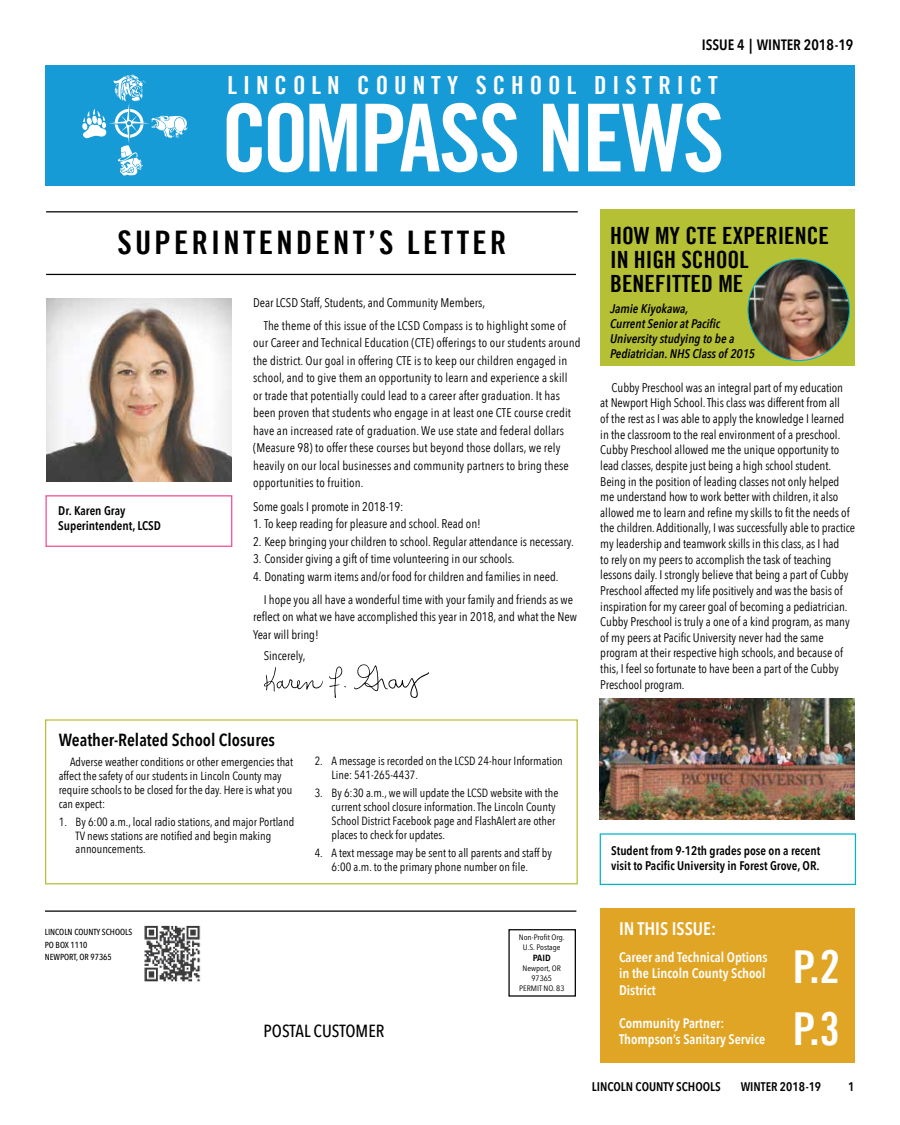
<style>
.page{position:relative;width:900px;height:1125px;background:#fff}
.page>*{position:absolute;margin:0;border:0;box-sizing:border-box;transform-origin:0 0}
.t1{font:93.75px "Trade Gothic LT Bold Cond Twenty";letter-spacing:-.02em;color:#fff}
.t2{font:45.5px "Trade Gothic LT Bold Cond Twenty";color:#fff}
.t3{font:32.5px "Trade Gothic LT Bold Cond Twenty";letter-spacing:.1em;color:#000}
.t4{font:25px "Trade Gothic LT Bold Cond Twenty";letter-spacing:.24em;color:#fff}
.t5{font:23.75px/23.8px "Trade Gothic LT Bold Cond Twenty";color:#000}
.t6{font:600 18.12px "Avenir Next Condensed";color:#fff}
.t7{font:600 17.5px "Avenir Next Condensed";color:#000}
.t8{font:500 17.5px "Avenir Next Condensed";color:#000}
.t9{font:600 15px "Avenir Next Condensed";color:#000}
.t10{font:600 13.75px/16.5px "Avenir Next Condensed";color:#fff}
.t11{font:12.5px/15.6px "Avenir Next Condensed";letter-spacing:-.005em;color:#000}
.t12{font:600 12.5px/15px "Avenir Next Condensed";color:#000}
.t13{font:italic 600 12.5px "Avenir Next Condensed";color:#000}
.t14{font:11.88px "Avenir Next Condensed";color:#000}
.t15{font:600 9px "Avenir Next Condensed";color:#000;scale:1.11 1}
.t16{font:500 8.75px/12.5px "Avenir Next Condensed";color:#000}
.t17{font:7.88px "Avenir Next Condensed";color:#000;scale:1.11 1}
</style>
<div class="page">
<div style="left:601px;top:908px;width:254px;height:154px;background:#e1a525"></div>
<div style="left:600px;top:210px;width:255px;height:156px;background:#b5c035"></div>
<div style="left:600px;top:833px;width:256px;height:52px;border:1px solid #01b5c9"></div>
<hr style="left:46px;top:274px;width:530px;height:1px;background:#000">
<hr style="left:46px;top:211px;width:532px;height:1px;background:#000">
<div style="left:45px;top:495px;width:187px;height:52px;border:1px solid #ef4d90"></div>
<div style="left:508px;top:929px;width:68px;height:68px;border:1px solid #000"></div>
<hr style="left:45px;top:910px;width:531px;height:2px;background:#000">
<div style="left:45px;top:719px;width:533px;height:165px;border:1px solid #b5c035"></div>
<div style="left:45px;top:65px;width:810px;height:120px;background:#179bd7"></div>
<svg style="left:82px;top:75px;width:106px;height:101px"></svg>
<img style="left:46px;top:298px;width:186px;height:184px">
<svg style="left:264px;top:667px;width:59px;height:25px"></svg>
<svg style="left:329px;top:666px;width:17px;height:32px"></svg>
<svg style="left:354px;top:664px;width:75px;height:34px"></svg>
<img style="left:144px;top:925px;width:57px;height:57px">
<img style="left:748px;top:259px;width:101px;height:102px;border-radius:51px">
<img style="left:599px;top:698px;width:256px;height:121px">
<h4 class="t9" style="left:702px;top:32px;width:153px">ISSUE 4 | WINTER 2018-19</h4>
<p class="t4" style="left:227px;top:70px;width:492px">LINCOLN COUNTY SCHOOL DISTRICT</p>
<p class="t1" style="left:221px;top:81px;width:505px">COMPASS NEWS</p>
<h1 class="t3" style="left:117px;top:222px;width:391px">SUPERINTENDENT’S LETTER</h1>
<p class="t12" style="left:58px;top:502px;width:104px">Dr. Karen Gray<br>Superintendent, LCSD</p>
<p class="t11" style="left:253px;top:294px;width:234px">Dear LCSD Staff, Students, and Community Members,</p>
<p class="t11" style="left:253px;top:316px;width:329px;line-height:17.5px;text-indent:11px">The theme of this issue of the LCSD Compass is to highlight some of our Career and Technical Education (CTE) offerings to our students around the district. Our goal in offering CTE is to keep our children engaged in school, and to give them an opportunity to learn and experience a skill<br>or trade that potentially could lead to a career after graduation. It has been proven that students who engage in at least one CTE course credit have an increased rate of graduation. We use state and federal dollars (Measure 98) to offer these courses but beyond those dollars, we rely heavily on our local businesses and community partners to bring these opportunities to fruition.</p>
<p class="t11" style="left:253px;top:498px;width:152px">Some goals I promote in 2018-19:</p>
<p class="t11" style="left:253px;top:515px;width:229px">1. To keep reading for pleasure and school. Read on!</p>
<p class="t11" style="left:253px;top:533px;width:322px">2. Keep bringing your children to school. Regular attendance is necessary.</p>
<p class="t11" style="left:253px;top:550px;width:263px">3. Consider giving a gift of time volunteering in our schools.</p>
<p class="t11" style="left:253px;top:568px;width:307px">4. Donating warm items and/or food for children and families in need.</p>
<p class="t11" style="left:253px;top:590px;width:325px;line-height:17.5px;text-indent:11px">I hope you all have a wonderful time with your family and friends as we reflect on what we have accomplished this year in 2018, and what the New<br>Year will bring!</p>
<p class="t11" style="left:264px;top:648px;width:43px">Sincerely,</p>
<h3 class="t7" style="left:59px;top:725px;width:218px">Weather-Related School Closures</h3>
<p class="t14" style="left:70px;top:752px;width:225px">Adverse weather conditions or other emergencies that</p>
<p class="t14" style="left:315px;top:751px;width:250px">2. A message is recorded on the LCSD 24-hour Information</p>
<p class="t14" style="left:59px;top:766px;width:224px">affect the safety of our students in Lincoln County may</p>
<p class="t14" style="left:332px;top:765px;width:88px">Line: 541-265-4437.</p>
<p class="t14" style="left:59px;top:779px;width:235px">require schools to be closed for the day. Here is what you</p>
<p class="t14" style="left:315px;top:783px;width:245px">3. By 6:30 a.m., we will update the LCSD website with the</p>
<p class="t14" style="left:59px;top:793px;width:48px">can expect:</p>
<p class="t14" style="left:332px;top:797px;width:225px">current school closure information.The Lincoln County</p>
<p class="t14" style="left:59px;top:811px;width:237px">1. By 6:00 a.m., local radio stations, and major Portland</p>
<p class="t14" style="left:332px;top:810px;width:225px">School District Facebook page and FlashAlert are other</p>
<p class="t14" style="left:76px;top:825px;width:197px">TV news stations are notified and begin making</p>
<p class="t14" style="left:332px;top:824px;width:115px">places to check for updates.</p>
<p class="t14" style="left:76px;top:839px;width:72px">announcements.</p>
<p class="t14" style="left:315px;top:842px;width:239px">4. A text message may be sent to all parents and staff by</p>
<p class="t14" style="left:332px;top:856px;width:198px">6:00 a.m. to the primary phone number on file.</p>
<h2 class="t5" style="left:610px;top:224px;width:220px">HOW MY CTE EXPERIENCE<br>IN HIGH SCHOOL<br>BENEFITTED ME</h2>
<p class="t13" style="left:610px;top:301px;width:80px">Jamie Kiyokawa,</p>
<h5 class="t13" style="left:610px;top:316px;width:111px">Current Senior at Pacific</h5>
<p class="t13" style="left:610px;top:331px;width:126px">University studying to be a</p>
<h5 class="t13" style="left:610px;top:346px;width:146px">Pediatrician. NHS Class of 2015</h5>
<p class="t11" style="left:600px;top:379px;width:256px;text-indent:11px">Cubby Preschool was an integral part of my education<br>at Newport High School. This class was different from all<br>of the rest as I was able to apply the knowledge I learned in the classroom to the real environment of a preschool.<br>Cubby Preschool allowed me the unique opportunity to lead classes, despite just being a high school student.<br>Being in the position of leading classes not only helped me understand how to work better with children, it also allowed me to learn and refine my skills to fit the needs of the children. Additionally, I was successfully able to practice my leadership and teamwork skills in this class, as I had<br>to rely on my peers to accomplish the task of teaching lessons daily. I strongly believe that being a part of Cubby Preschool affected my life positively and was the basis of inspiration for my career goal of becoming a pediatrician.<br>Cubby Preschool is truly a one of a kind program, as many of my peers at Pacific University never had the same program at their respective high schools, and because of this, I feel so fortunate to have been a part of the Cubby Preschool program.</p>
<p class="t12" style="left:611px;top:843px;width:211px">Student from 9-12th grades pose on a recent</p>
<p class="t12" style="left:611px;top:858px;width:210px">visit to Pacific University in Forest Grove, OR.</p>
<p class="t16" style="left:45px;top:926px;width:89px">LINCOLN COUNTY SCHOOLS<br>PO BOX 1110<br>NEWPORT, OR 97365</p>
<p class="t17" style="left:519px;top:931px;width:43px">Non-Profit Org.</p>
<p class="t17" style="left:523px;top:941px;width:35px">U.S. Postage</p>
<p class="t15" style="left:533px;top:951px;width:18px">PAID</p>
<p class="t17" style="left:522px;top:962px;width:36px">Newport, OR</p>
<p class="t17" style="left:531px;top:972px;width:20px">97365</p>
<p class="t17" style="left:519px;top:982px;width:42px">PERMIT NO. 83</p>
<h3 class="t8" style="left:264px;top:1020px;width:122px">POSTAL CUSTOMER</h3>
<h3 class="t6" style="left:619px;top:913px;width:99px">IN THIS ISSUE:</h3>
<h4 class="t10" style="left:619px;top:948px;width:150px">Career and Technical Options in the Lincoln County School</h4>
<p class="t2" style="left:793px;top:939px;width:49px">P.2</p>
<p class="t10" style="left:619px;top:981px;width:38px">District</p>
<h4 class="t10" style="left:619px;top:1014px;width:148px">Community Partner:<br>Thompson’s Sanitary Service</h4>
<p class="t2" style="left:793px;top:1001px;width:49px">P.3</p>
<p class="t12" style="left:592px;top:1079px;width:130px">LINCOLN COUNTY SCHOOLS</p>
<p class="t12" style="left:741px;top:1079px;width:82px">WINTER 2018-19</p>
<p class="t12" style="left:848px;top:1079px;width:8px">1</p>
</div>
